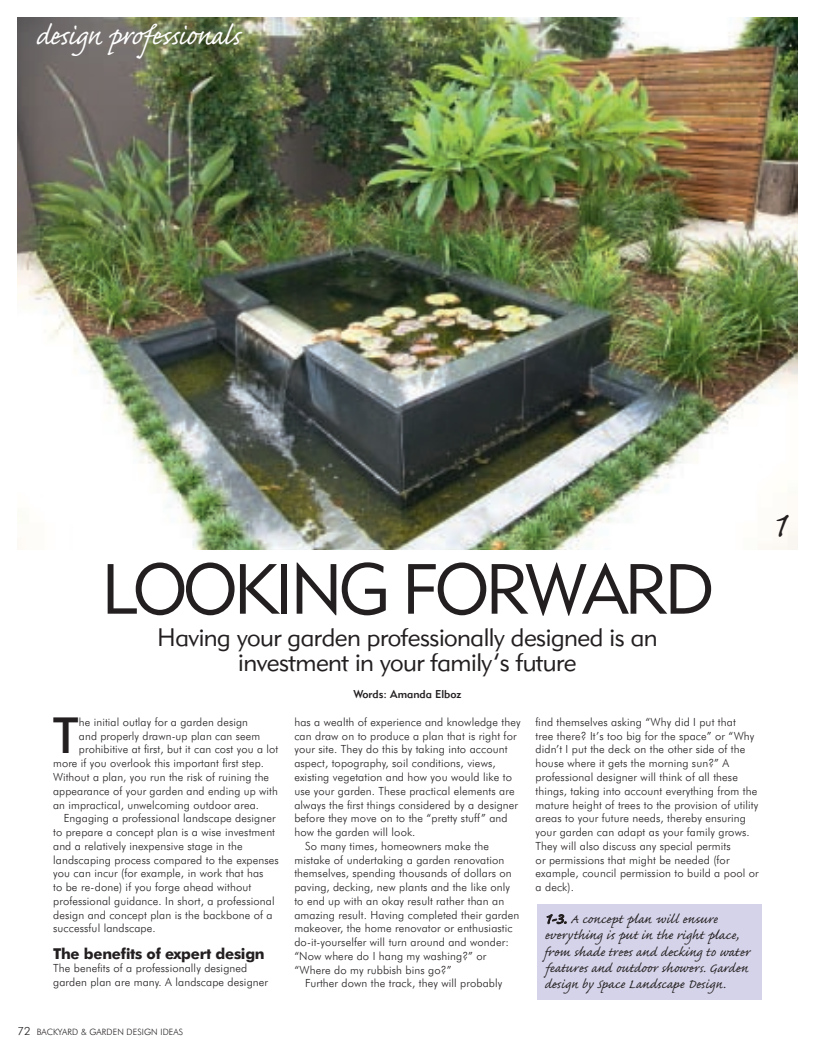
<style>
.page{position:relative;width:815px;height:1053px;background:#fff}
.page>*{position:absolute;margin:0;border:0;box-sizing:border-box;transform-origin:0 0}
.HEAD{font:70px "Geometric 415 BT Lite A";letter-spacing:-.06em;color:#231f20}
.DC{font:500 49.75px "Futura BT";color:#231f20}
.BC{font:46.25px "Caflisch Script";color:#231f20}
.Run_head{font:35px "Caflisch Script Pro";letter-spacing:-.02em;color:#fff}
.INTRO{font:25px/25px "Geometric 415 BT Lite A";letter-spacing:-.02em;color:#231f20;text-align:center}
.t1{font:16.25px/16.2px "Caflisch Script Pro";letter-spacing:.01em;color:#231f20}
.SUBHEAD{font:700 15px "Futura BT";letter-spacing:-.02em;color:#231f20}
.BC-2{font:300 11.25px/13.8px "Futura BT";letter-spacing:.01em;color:#231f20}
.DC-2{font:300 11.25px "Futura BT";letter-spacing:.01em;color:#231f20}
.BYLINE{font:11.25px "Geometric 415 BT Medium A";color:#231f20}
.BC-3{font:300 8.75px "Futura BT";letter-spacing:.01em;color:#231f20}
.s1{font-size:11.25px}
.s2{font-family:"Caflisch Script";font-size:18.75px}
</style>
<div class="page">
<img style="left:18px;top:18px;width:779px;height:531px">
<div style="left:537px;top:904px;width:225px;height:95px;background:#d5d3e9"></div>
<svg style="left:546px;top:914px;width:21px;height:10px"></svg>
<p class="Run_head" style="left:35px;top:18px;width:208px">design professionals</p>
<p class="HEAD" style="left:101px;top:546px;width:614px">looking forward</p>
<p class="INTRO" style="left:157px;top:624px;width:502px">Having your garden professionally designed is an investment in your family’s future</p>
<p class="BYLINE" style="left:353px;top:687px;width:110px">Words: Amanda Elboz</p>
<p class="DC" style="left:53px;top:705px;width:27px">T</p>
<p class="DC-2" style="left:79px;top:715px;width:171px">he initial outlay for a garden design</p>
<p class="DC-2" style="left:79px;top:728px;width:183px">and properly drawn-up plan can seem</p>
<p class="DC-2" style="left:79px;top:742px;width:201px">prohibitive at first, but it can cost you a lot</p>
<p class="DC-2" style="left:53px;top:756px;width:213px">more if you overlook this important first step.</p>
<p class="DC-2" style="left:53px;top:770px;width:218px">Without a plan, you run the risk of ruining the</p>
<p class="DC-2" style="left:53px;top:783px;width:226px">appearance of your garden and ending up with</p>
<p class="DC-2" style="left:53px;top:797px;width:207px">an impractical, unwelcoming outdoor area.</p>
<p class="BC-2" style="left:53px;top:811px;width:227px;text-indent:11px">Engaging a professional landscape designer to prepare a concept plan is a wise investment and a relatively inexpensive stage in the landscaping process compared to the expenses you can incur (for example, in work that has<br>to be re-done) if you forge ahead without professional guidance. In short, a professional design and concept plan is the backbone of a successful landscape.</p>
<p class="SUBHEAD" style="left:53px;top:944px;width:213px">The benefits of expert design</p>
<p class="BC-2" style="left:53px;top:961px;width:217px">The benefits of a professionally designed garden plan are many. A landscape designer</p>
<p class="BC-3" style="left:18px;top:1026px;width:115px"><span class="s1">72</span> Backyard &amp; garden Desi</p>
<p class="BC-3" style="left:144px;top:1026px;width:31px">gn Ideas</p>
<p class="BC-2" style="left:294px;top:715px;width:228px">has a wealth of experience and knowledge they can draw on to produce a plan that is right for your site. They do this by taking into account aspect, topography, soil conditions, views, existing vegetation and how you would like to use your garden. These practical elements are always the first things considered by a designer before they move on to the “pretty stuff” and how the garden will look.</p>
<p class="BC-2" style="left:294px;top:838px;width:226px;text-indent:11px">So many times, homeowners make the mistake of undertaking a garden renovation themselves, spending thousands of dollars on paving, decking, new plants and the like only to end up with an okay result rather than an amazing result. Having completed their garden makeover, the home renovator or enthusiastic do-it-yourselfer will turn around and wonder: “Now where do I hang my washing?” or “Where do my rubbish bins go?”</p>
<p class="BC-2" style="left:305px;top:976px;width:199px">Further down the track, they will probably</p>
<p class="BC-2" style="left:536px;top:715px;width:225px">find themselves asking “Why did I put that<br>tree there? It’s too big for the space” or “Why didn’t I put the deck on the other side of the house where it gets the morning sun?” A professional designer will think of all these things, taking into account everything from the mature height of trees to the provision of utility areas to your future needs, thereby ensuring your garden can adapt as your family grows.<br>They will also discuss any special permits<br>or permissions that might be needed (for example, council permission to build a pool or a deck).</p>
<p class="t1" style="left:544px;top:912px;width:208px"><span class="s2">1-3.</span> A concept plan will ensure everything is put in the right place, from shade trees and decking to water features and outdoor showers. Garden design by Space Landscape Design.</p>
<p class="BC" style="left:770px;top:501px;width:17px">1</p>
</div>
